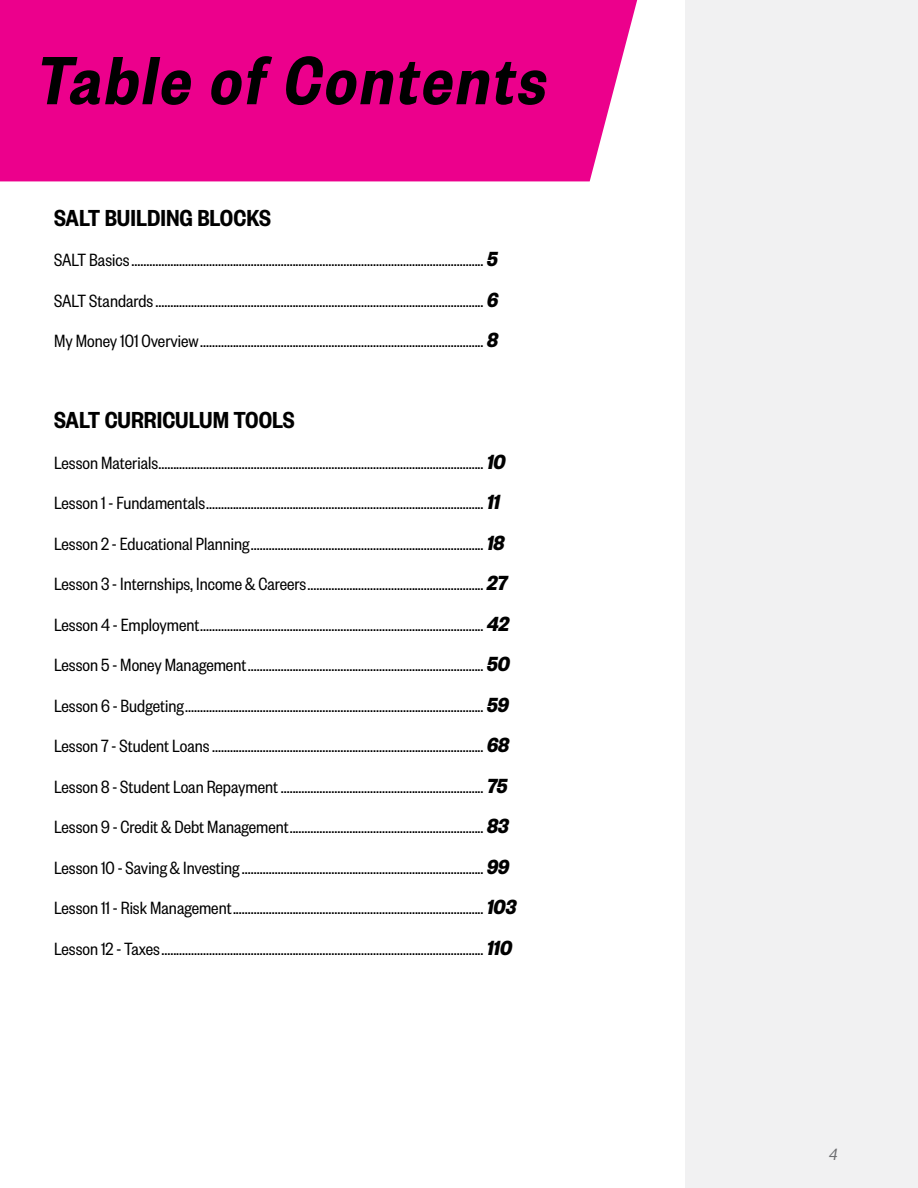
<style>
.page{position:relative;width:918px;height:1188px;background:#fff}
.page>*{position:absolute;margin:0;border:0;box-sizing:border-box;transform-origin:0 0}
.t1{font:italic 600 75px "Founders Grotesk Cond";color:#000}
.t2{font:600 25.5px "Founders Grotesk Cond";color:#000}
.t3{font:19.5px/40.5px "Founders Grotesk Cond";color:#000;text-align:justify}
.t4{font:italic 18px "Founders Grotesk Cond";color:#6d6e71}
.s1{font-weight:700;font-style:italic;font-size:22.5px}
</style>
<div class="page">
<div style="left:0;top:0;width:637px;height:181px;background:#ec008c"></div>
<div style="left:686px;top:0;width:232px;height:1188px;background:#f1f1f2"></div>
<h1 class="t1" style="left:33px;top:35px;width:527px">Table of Contents</h1>
<h2 class="t2" style="left:54px;top:202px;width:219px">SALT BUILDING BLOCKS</h2>
<p class="t3" style="left:54px;top:239px;width:449px">SALT Basics......................................................................................................................<span class="s1">5<br></span>SALT Standards..............................................................................................................<span class="s1">6<br></span>My Money 101 Overview...............................................................................................<span class="s1">8</span></p>
<h2 class="t2" style="left:54px;top:404px;width:242px">SALT CURRICULUM TOOLS</h2>
<p class="t3" style="left:54px;top:441px;width:468px;text-align:left">Lesson Materials.............................................................................................................<span class="s1">10<br></span>Lesson 1 - Fundamentals.............................................................................................<span class="s1">11<br></span>Lesson 2 - Educational Planning..............................................................................<span class="s1">18<br></span>Lesson 3 - Internships, Income &amp; Careers...........................................................<span class="s1">27<br></span>Lesson 4 - Employment...............................................................................................<span class="s1">42<br></span>Lesson 5 - Money Management...............................................................................<span class="s1">50<br></span>Lesson 6 - Budgeting....................................................................................................<span class="s1">59<br></span>Lesson 7 - Student Loans...........................................................................................<span class="s1">68<br></span>Lesson 8 - Student Loan Repayment ....................................................................<span class="s1">75<br></span>Lesson 9 - Credit &amp; Debt Management.................................................................<span class="s1">83<br></span>Lesson 10 - Saving &amp; Investing.................................................................................<span class="s1">99<br></span>Lesson 11 - Risk Management....................................................................................<span class="s1">103<br></span>Lesson 12 - Taxes............................................................................................................<span class="s1">110</span></p>
<p class="t4" style="left:828px;top:1145px;width:13px">4</p>
</div>
